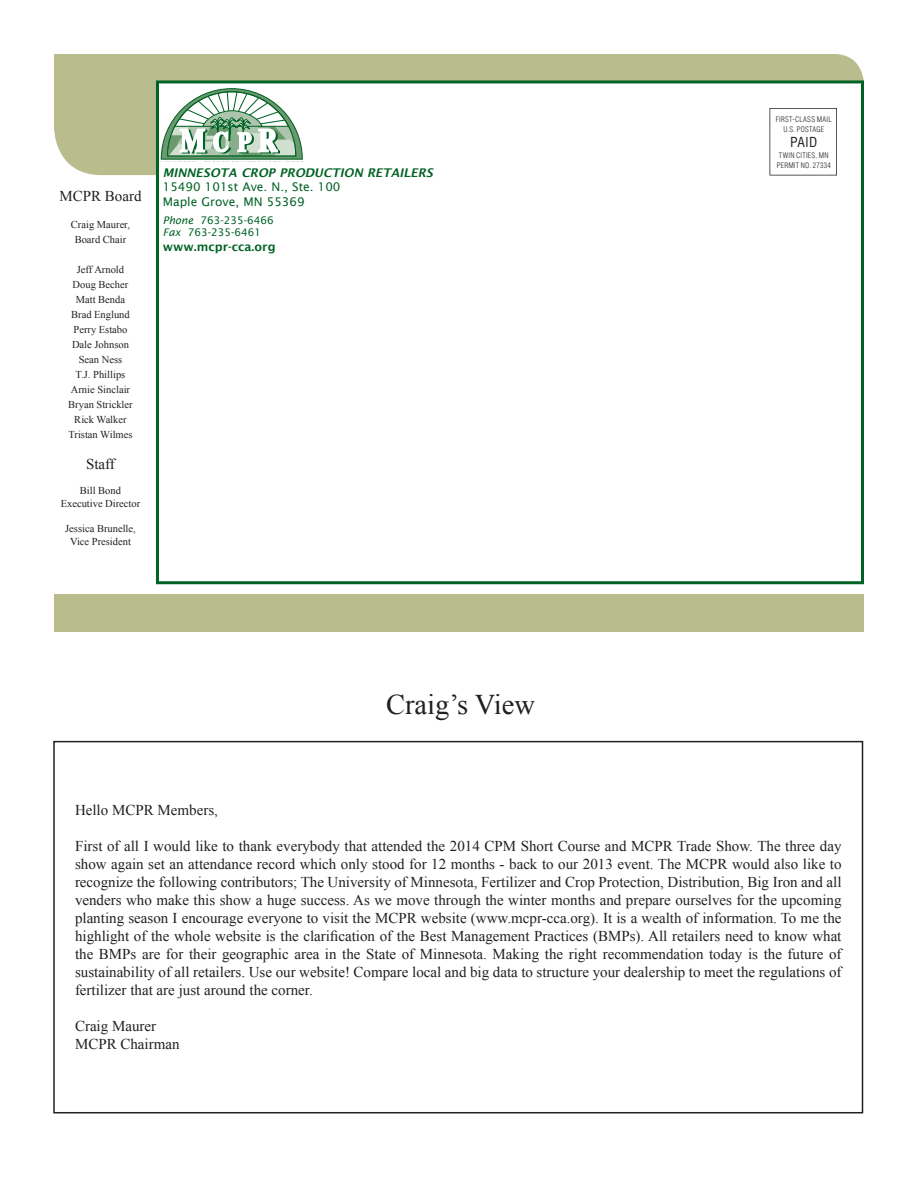
<style>
.page{position:relative;width:918px;height:1188px;background:#fff}
.page>*{position:absolute;margin:0;border:0;box-sizing:border-box;transform-origin:0 0}
.t1{font:28.5px "Times New Roman";color:#231f20}
.t2{font:15px/18px "Times New Roman";color:#231f20;text-align:justify}
.t3{font:condensed 13.5px "Helvetica LT Std";color:#231f20}
.t4{font:12px/14.4px "Lucida Sans";color:#006224}
.t5{font:italic 600 12px "Lucida Sans";color:#006224}
.t6{font:600 12px "Lucida Sans";color:#006224}
.t7{font:10.5px/15px "Times New Roman";color:#231f20;text-align:center}
.t8{font:10.5px/12.6px "Lucida Sans";color:#006224}
.t9{font:300 condensed 7.5px/10.5px "Helvetica LT Std";letter-spacing:.035em;color:#231f20;text-align:center}
.s1{font-style:italic}
</style>
<div class="page">
<div style="left:54px;top:594px;width:810px;height:38px;background:#b9bd8e"></div>
<div style="left:54px;top:54px;width:154px;height:121px;background:#b9bd8e;border-radius:47px"></div>
<div style="left:727px;top:54px;width:137px;height:64px;background:#b9bd8e;border-radius:30px"></div>
<div style="left:54px;top:54px;width:744px;height:64px;background:#b9bd8e"></div>
<div style="left:156px;top:80px;width:708px;height:504px;background:#fff;border:3px solid #006224"></div>
<svg style="left:160px;top:88px;width:143px;height:72px"></svg>
<div style="left:53px;top:741px;width:810px;height:372px;border:2px solid #231f20"></div>
<svg style="left:770px;top:108px;width:67px;height:68px"></svg>
<p class="t2" style="left:59px;top:187px;width:84px">MCPR Board</p>
<p class="t7" style="left:71px;top:217px;width:61px">Craig Maurer,<br>Board Chair</p>
<p class="t7" style="left:68px;top:262px;width:66px">Jeff Arnold<br>Doug Becher<br>Matt Benda<br>Brad Englund<br>Perry Estabo<br>Dale Johnson<br>Sean Ness<br>T.J. Phillips<br>Arnie Sinclair<br>Bryan Strickler<br>Rick Walker<br>Tristan Wilmes</p>
<p class="t2" style="left:86px;top:455px;width:30px">Staff</p>
<p class="t7" style="left:61px;top:484px;width:81px;line-height:12.6px">Bill Bond<br>Executive Director</p>
<p class="t7" style="left:65px;top:522px;width:72px;line-height:12.6px">Jessica Brunelle,<br>Vice President</p>
<p class="t5" style="left:163px;top:166px;width:272px">MINNESOTA CROP PRODUCTION RETAILERS</p>
<p class="t4" style="left:163px;top:180px;width:179px">15490 101st Ave. N., Ste. 100<br>Maple Grove, MN 55369</p>
<p class="t8" style="left:163px;top:214px;width:113px"><span class="s1">Phone</span> 763-235-6466<br><span class="s1">Fax</span> 763-235-6461</p>
<p class="t6" style="left:163px;top:240px;width:114px">www.mcpr-cca.org</p>
<h1 class="t1" style="left:386px;top:685px;width:150px">Craig’s View</h1>
<p class="t9" style="left:776px;top:114px;width:58px">FIRST-CLASS MAIL<br>U.S. POSTAGE</p>
<p class="t3" style="left:790px;top:134px;width:29px">PAID</p>
<p class="t9" style="left:777px;top:150px;width:55px;text-align:left">TWIN CITIES, MN<br>PERMIT NO. 27334</p>
<p class="t2" style="left:75px;top:801px;width:144px">Hello MCPR Members,</p>
<p class="t2" style="left:75px;top:837px;width:768px">First of all I would like to thank everybody that attended the 2014 CPM Short Course and MCPR Trade Show. The three day show again set an attendance record which only stood for 12 months - back to our 2013 event. The MCPR would also like to recognize the following contributors; The University of Minnesota, Fertilizer and Crop Protection, Distribution, Big Iron and all venders who make this show a huge success. As we move through the winter months and prepare ourselves for the upcoming planting season I encourage everyone to visit the MCPR website (www.mcpr-cca.org). It is a wealth of information. To me the highlight of the whole website is the clarification of the Best Management Practices (BMPs). All retailers need to know what the BMPs are for their geographic area in the State of Minnesota. Making the right recommendation today is the future of sustainability of all retailers. Use our website! Compare local and big data to structure your dealership to meet the regulations of fertilizer that are just around the corner.</p>
<p class="t2" style="left:75px;top:1017px;width:106px">Craig Maurer<br>MCPR Chairman</p>
</div>
